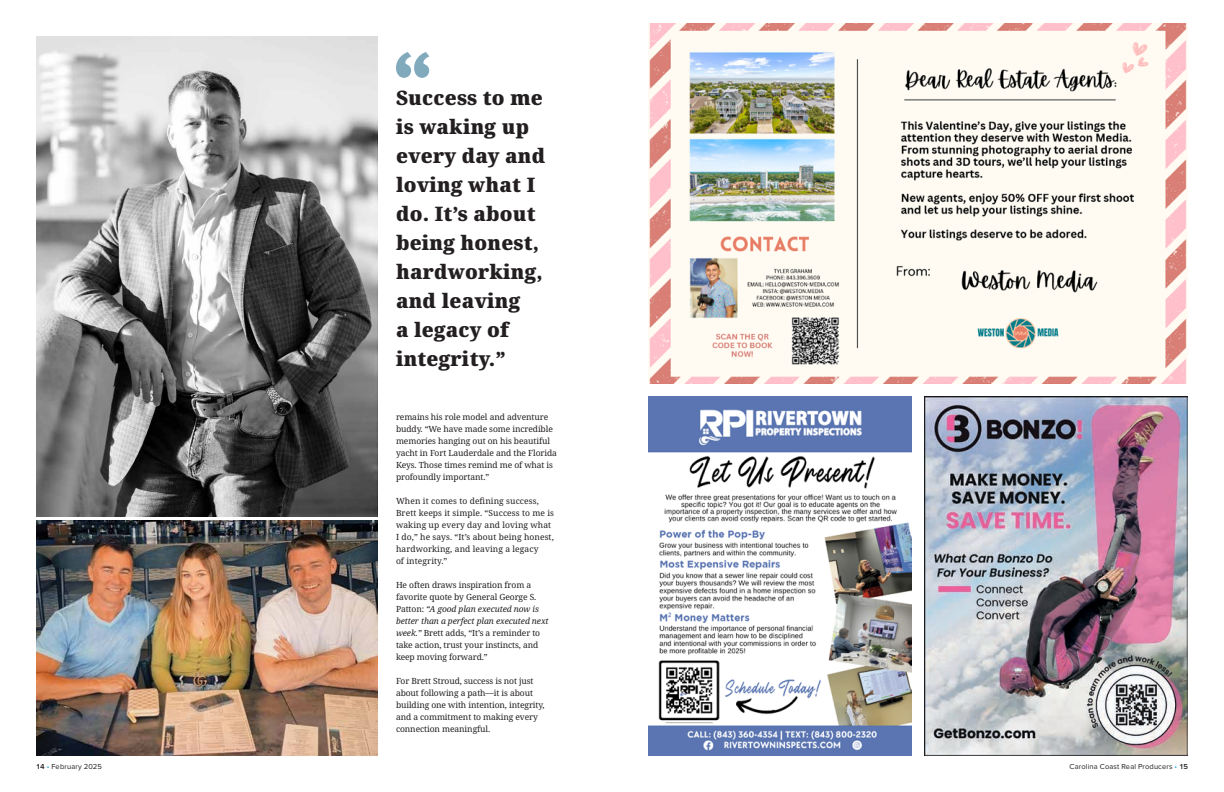
<style>
.page{position:relative;width:1224px;height:792px;background:#fff}
.page>*{position:absolute;margin:0;border:0;box-sizing:border-box;transform-origin:0 0}
.t1{font:900 20px/29px "Avrile Serif";letter-spacing:.01em;color:#231f20}
.t2{font:8.5px/12px "Avrile Serif";letter-spacing:-.01em;color:#231f20}
.t3{font:8.5px/12px "Avrile Serif";letter-spacing:.01em;color:#231f20}
.t4{font:7.5px "Proxima Nova";letter-spacing:.02em;color:#231f20}
.s1{font-style:italic}
.s2{font-weight:600}
.s3{color:#19a8e0}
</style>
<div class="page">
<img style="left:36px;top:36px;width:342px;height:480px">
<img style="left:36px;top:520px;width:341px;height:236px">
<img style="left:648px;top:396px;width:263px;height:360px">
<img style="left:648px;top:24px;width:540px;height:360px">
<img style="left:924px;top:396px;width:264px;height:360px">
<svg style="left:396px;top:52px;width:33px;height:26px"></svg>
<h1 class="t1" style="left:396px;top:84px;width:151px">Success to me is waking up every day and loving what I do. It’s about being honest, hardworking, and leaving<br>a legacy of integrity.”</h1>
<p class="t2" style="left:396px;top:411px;width:163px">remains his role model and adventure buddy. “We have made some incredible memories hanging out on his beautiful yacht in Fort Lauderdale and the Florida Keys. Those times remind me of what is profoundly important.”</p>
<p class="t3" style="left:396px;top:495px;width:160px">When it comes to defining success,<br>Brett keeps it simple. “Success to me is waking up every day and loving what<br>I do,” he says. “It’s about being honest, hardworking, and leaving a legacy<br>of integrity.”</p>
<p class="t2" style="left:396px;top:579px;width:154px">He often draws inspiration from a favorite quote by General George S.<br>Patton: <span class="s1">“A good plan executed now is better than a perfect plan executed next week.”</span> Brett adds, “It’s a reminder to take action, trust your instincts, and keep moving forward.”</p>
<p class="t2" style="left:396px;top:675px;width:150px">For Brett Stroud, success is not just about following a path—it is about building one with intention, integrity, and a commitment to making every connection meaningful.</p>
<p class="t4" style="left:36px;top:762px;width:67px"><span class="s2">14</span> <span class="s3">•</span> February 2025</p>
<p class="t4" style="left:1070px;top:762px;width:120px">Carolina Coast Real Producers <span class="s3">•</span> <span class="s2">15</span></p>
</div>
